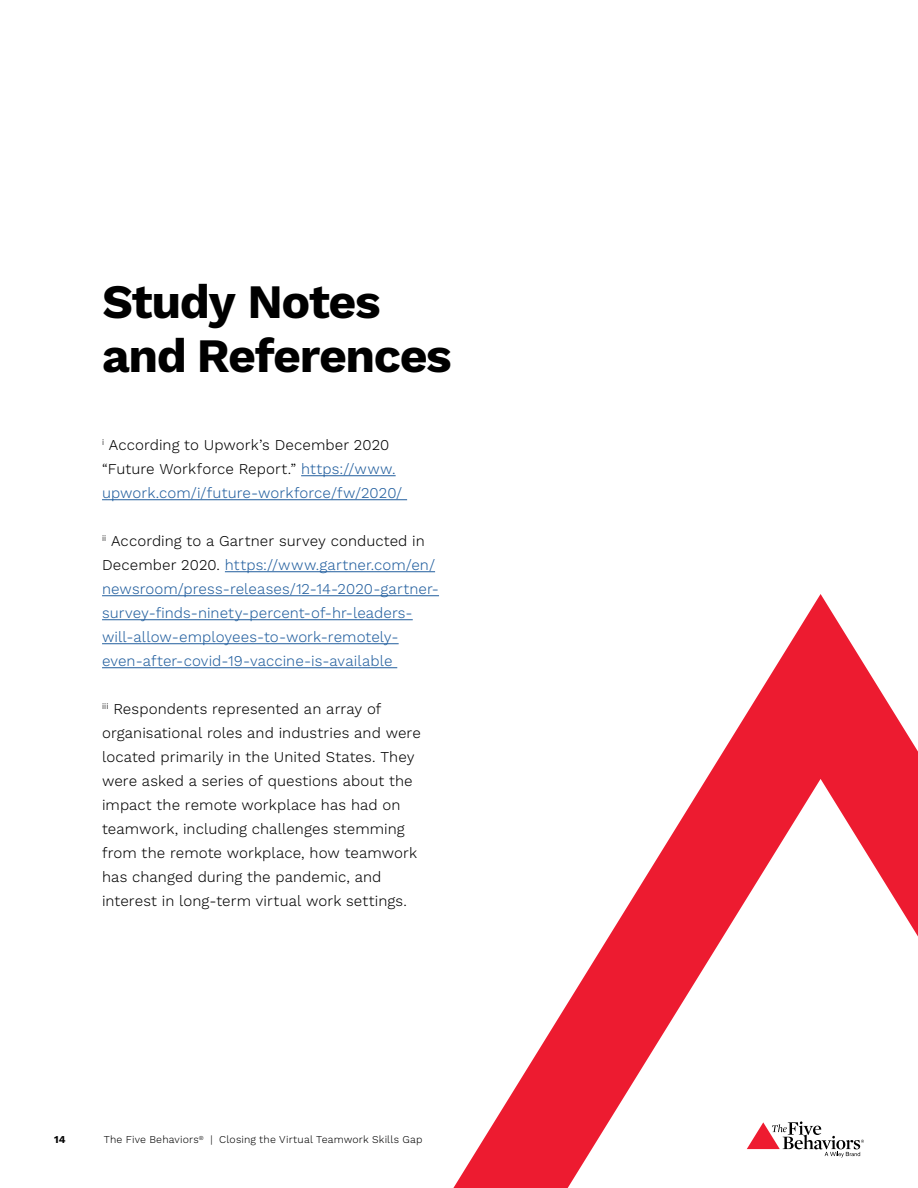
<style>
.page{position:relative;width:918px;height:1188px;background:#fff}
.page>*{position:absolute;margin:0;border:0;box-sizing:border-box;transform-origin:0 0}
.t1{font:700 48px/54px "Work Sans";letter-spacing:-.03em;color:#000}
.t2{font:300 15px/24px "Work Sans";letter-spacing:.005em;color:#000}
.t3{font:300 15px/24px "Work Sans";letter-spacing:.005em;color:#215e9e}
.t4{font:300 10.5px "Work Sans";letter-spacing:.015em;color:#000}
.t5{font:700 10.5px "Work Sans";color:#000}
.s1{color:#215e9e}
.s2{color:#000}
</style>
<div class="page">
<hr style="left:301px;top:475px;width:95px;height:1px;background:#215e9e">
<hr style="left:102px;top:499px;width:305px;height:1px;background:#215e9e">
<hr style="left:225px;top:571px;width:210px;height:1px;background:#215e9e">
<hr style="left:102px;top:595px;width:337px;height:1px;background:#215e9e">
<hr style="left:102px;top:619px;width:311px;height:1px;background:#215e9e">
<hr style="left:102px;top:643px;width:297px;height:1px;background:#215e9e">
<hr style="left:102px;top:667px;width:295px;height:1px;background:#215e9e">
<svg style="left:453px;top:594px;width:465px;height:594px"></svg>
<h1 class="t1" style="left:102px;top:279px;width:351px">Study Notes and References</h1>
<p class="t2" style="left:102px;top:434px;width:302px"><sup>i</sup> According to Upwork’s December 2020 “Future Workforce Report.” <span class="s1">https://www. upwork.com/i/future-workforce/fw/2020/</span></p>
<p class="t3" style="left:102px;top:530px;width:338px"><sup>ii</sup> <span class="s2">According to a Gartner survey conducted in December 2020.</span> https://www.gartner.com/en/ newsroom/press-releases/12-14-2020-gartner&shy;survey-finds-ninety-percent-of-hr-leaders&shy;will-allow-employees-to-work-remotely&shy;even-after-covid-19-vaccine-is-available</p>
<p class="t2" style="left:102px;top:698px;width:320px"><sup>iii</sup> Respondents represented an array of organisational roles and industries and were located primarily in the United States. They were asked a series of questions about the impact the remote workplace has had on teamwork, including challenges stemming from the remote workplace, how teamwork has changed during the pandemic, and interest in long-term virtual work settings.</p>
<p class="t5" style="left:54px;top:1136px;width:13px">14</p>
<p class="t4" style="left:104px;top:1136px;width:320px">The Five Behaviors<sup>®</sup> | Closing the Virtual Teamwork Skills Gap</p>
</div>
